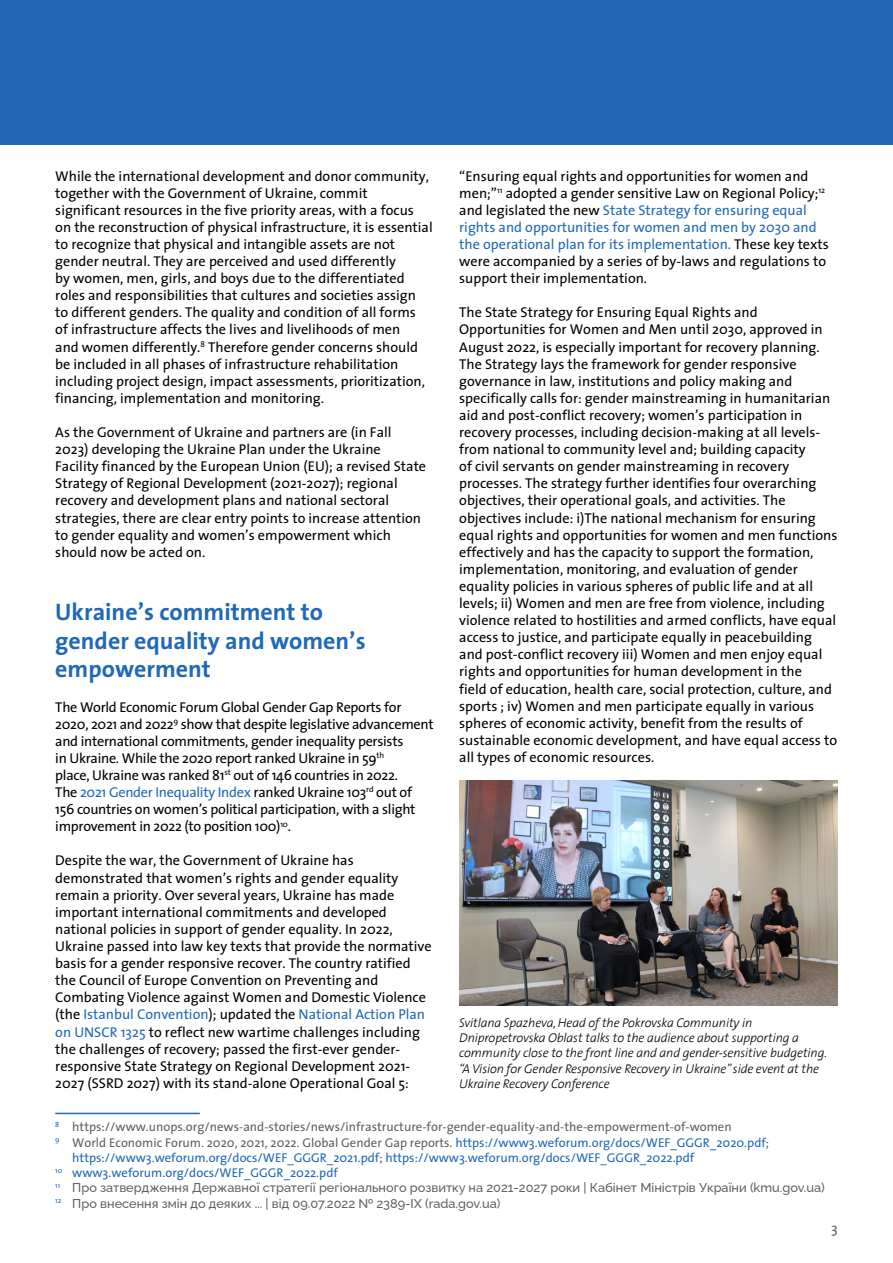
<style>
.page{position:relative;width:893px;height:1263px;background:#fff}
.page>*{position:absolute;margin:0;border:0;box-sizing:border-box;transform-origin:0 0}
.t1{font:700 24px/28.8px "The Sans";color:#2169b4}
.t2{font:14.25px/17.1px "The Sans";color:#000}
.t3{font:14.25px/17.1px "The Sans";letter-spacing:-.02em;color:#000}
.t4{font:14.25px "The Sans";color:#606060}
.t5{font:italic 300 12.75px/15.3px "The Sans";letter-spacing:-.01em;color:#000}
.t6{font:12.75px "The Sans";color:#606060}
.t7{font:500 12.75px/15.3px "Raleway";color:#606060}
.t8{font:12.75px "The Sans";color:#2169b4}
.s1{color:#2169b4}
.s2{color:#606060}
</style>
<div class="page">
<hr style="left:55px;top:1113px;width:145px;height:1px;background:#2169b4">
<img style="left:459px;top:780px;width:379px;height:225px">
<div style="left:0;top:0;width:893px;height:145px;background:#2169b4"></div>
<p class="t2" style="left:55px;top:167px;width:379px">While the international development and donor community, together with the Government of Ukraine, commit significant resources in the five priority areas, with a focus on the reconstruction of physical infrastructure, it is essential to recognize that physical and intangible assets are not gender neutral. They are perceived and used differently<br>by women, men, girls, and boys due to the differentiated roles and responsibilities that cultures and societies assign to different genders. The quality and condition of all forms<br>of infrastructure affects the lives and livelihoods of men<br>and women differently.<sup>8</sup> Therefore gender concerns should be included in all phases of infrastructure rehabilitation including project design, impact assessments, prioritization, financing, implementation and monitoring.</p>
<p class="t2" style="left:55px;top:423px;width:372px">As the Government of Ukraine and partners are (in Fall 2023) developing the Ukraine Plan under the Ukraine Facility financed by the European Union (EU); a revised State Strategy of Regional Development (2021-2027); regional recovery and development plans and national sectoral strategies, there are clear entry points to increase attention to gender equality and women’s empowerment which should now be acted on.</p>
<h1 class="t1" style="left:55px;top:597px;width:312px">Ukraine’s commitment to gender equality and women’s empowerment</h1>
<p class="t3" style="left:55px;top:698px;width:380px">The World Economic Forum Global Gender Gap Reports for 2020, 2021 and 2022<sup>9</sup> show that despite legislative advancement and international commitments, gender inequality persists<br>in Ukraine. While the 2020 report ranked Ukraine in 59<sup>th<br></sup>place, Ukraine was ranked 81<sup>st</sup> out of 146 countries in 2022.<br>The <span class="s1">2021 Gender Inequality Index</span> ranked Ukraine 103<sup>rd</sup> out of 156 countries on women’s political participation, with a slight improvement in 2022 (to position 100)<sup>10</sup>.</p>
<p class="t2" style="left:55px;top:852px;width:378px">Despite the war, the Government of Ukraine has demonstrated that women’s rights and gender equality remain a priority. Over several years, Ukraine has made important international commitments and developed national policies in support of gender equality. In 2022, Ukraine passed into law key texts that provide the normative basis for a gender responsive recover. The country ratified the Council of Europe Convention on Preventing and Combating Violence against Women and Domestic Violence (the <span class="s1">Istanbul Convention</span>); updated the <span class="s1">National Action Plan on UNSCR 1325</span> to reflect new wartime challenges including the challenges of recovery; passed the first-ever gender&shy;responsive State Strategy on Regional Development 2021- 2027 (SSRD 2027) with its stand-alone Operational Goal 5:</p>
<p class="t2" style="left:459px;top:167px;width:371px">“Ensuring equal rights and opportunities for women and men;”<sup>11</sup> adopted a gender sensitive Law on Regional Policy;<sup>12 </sup>and legislated the new <span class="s1">State Strategy for ensuring equal rights and opportunities for women and men by 2030 and the operational plan for its implementation.</span> These key texts were accompanied by a series of by-laws and regulations to support their implementation.</p>
<p class="t2" style="left:459px;top:303px;width:380px">The State Strategy for Ensuring Equal Rights and Opportunities for Women and Men until 2030, approved in August 2022, is especially important for recovery planning.<br>The Strategy lays the framework for gender responsive governance in law, institutions and policy making and specifically calls for: gender mainstreaming in humanitarian aid and post-conflict recovery; women’s participation in recovery processes, including decision-making at all levels&shy;from national to community level and; building capacity<br>of civil servants on gender mainstreaming in recovery processes. The strategy further identifies four overarching objectives, their operational goals, and activities. The objectives include: i)The national mechanism for ensuring equal rights and opportunities for women and men functions effectively and has the capacity to support the formation, implementation, monitoring, and evaluation of gender equality policies in various spheres of public life and at all levels; ii) Women and men are free from violence, including violence related to hostilities and armed conflicts, have equal access to justice, and participate equally in peacebuilding and post-conflict recovery iii) Women and men enjoy equal rights and opportunities for human development in the<br>field of education, health care, social protection, culture, and sports ; iv) Women and men participate equally in various spheres of economic activity, benefit from the results of sustainable economic development, and have equal access to all types of economic resources.</p>
<p class="t5" style="left:459px;top:1014px;width:369px">Svitlana Spazheva, Head of the Pokrovska Community in Dnipropetrovska Oblast talks to the audience about supporting a community close to the front line and and gender-sensitive budgeting. “A Vision for Gender Responsive Recovery in Ukraine” side event at the Ukraine Recovery Conference</p>
<p class="t6" style="left:55px;top:1116px;width:678px"><sup>8</sup> https://www.unops.org/news-and-stories/news/infrastructure-for-gender-equality-and-the-empowerment-of-women</p>
<p class="t6" style="left:55px;top:1131px;width:715px"><sup>9</sup> World Economic Forum. 2020, 2021, 2022. Global Gender Gap reports. <span class="s1">https://www3.weforum.org/docs/WEF_GGGR_2020.pdf</span>;</p>
<p class="t8" style="left:72px;top:1147px;width:623px">https://www3.weforum.org/docs/WEF_GGGR_2021.pdf<span class="s2">;</span> https://www3.weforum.org/docs/WEF_GGGR_2022.pdf</p>
<p class="t8" style="left:55px;top:1162px;width:284px"><sup>10</sup> www3.weforum.org/docs/WEF_GGGR_2022.pdf</p>
<p class="t7" style="left:55px;top:1179px;width:771px"><sup>11</sup> Про затвердження Державної стратегії регіонального розвитку на 2021-2027 роки | Кабінет Міністрів України (kmu.gov.ua)<br><sup>12</sup> Про внесення змін до деяких ... | від 09.07.2022 № 2389-IX (rada.gov.ua)</p>
<p class="t4" style="left:831px;top:1216px;width:8px">3</p>
</div>
